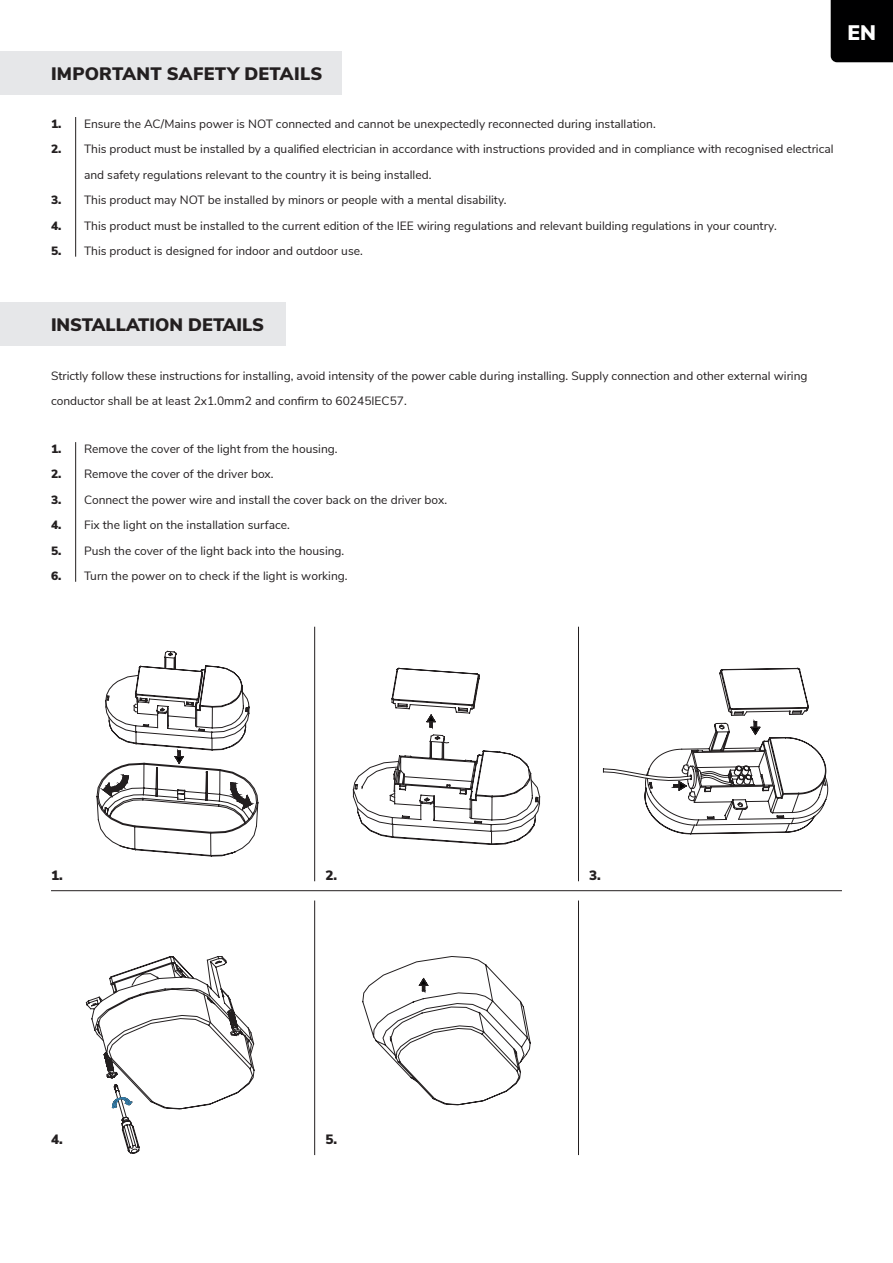
<style>
.page{position:relative;width:893px;height:1263px;background:#fff}
.page>*{position:absolute;margin:0;border:0;box-sizing:border-box;transform-origin:0 0}
.t1{font:900 21px "Nunito Sans";color:#fff}
.t2{font:900 18px "Nunito Sans";letter-spacing:.005em;color:#231f20}
.t3{font:900 13.5px "Nunito Sans";color:#231f20}
.t4{font:12px/25.5px "Nunito Sans";color:#231f20}
.s1{font-weight:900}
</style>
<div class="page">
<div style="left:0;top:51px;width:342px;height:43px;background:#e6e7e9"></div>
<hr style="left:75px;top:117px;width:1px;height:140px;background:#231f20">
<hr style="left:75px;top:442px;width:1px;height:140px;background:#231f20">
<div style="left:0;top:303px;width:286px;height:43px;background:#e6e7e9"></div>
<div style="left:831px;top:0;width:62px;height:62px;background:#000001"></div>
<hr style="left:51px;top:890px;width:791px;height:1px;background:#231f20">
<hr style="left:578px;top:627px;width:1px;height:254px;background:#231f20">
<hr style="left:578px;top:900px;width:1px;height:255px;background:#231f20">
<hr style="left:314px;top:627px;width:1px;height:254px;background:#231f20">
<hr style="left:314px;top:900px;width:1px;height:255px;background:#231f20">
<svg style="left:97px;top:651px;width:161px;height:206px"></svg>
<svg style="left:353px;top:668px;width:187px;height:177px"></svg>
<svg style="left:603px;top:668px;width:225px;height:166px"></svg>
<svg style="left:86px;top:956px;width:169px;height:198px"></svg>
<svg style="left:362px;top:956px;width:169px;height:149px"></svg>
<p class="t2" style="left:51px;top:60px;width:273px">IMPORTANT SAFETY DETAILS</p>
<p class="t4" style="left:51px;top:110px;width:606px"><span class="s1">1.</span> Ensure the AC/Mains power is NOT connected and cannot be unexpectedly reconnected during installation.</p>
<p class="t4" style="left:84px;top:136px;width:751px;text-indent:-33px"><span class="s1">2.</span> This product must be installed by a qualified electrician in accordance with instructions provided and in compliance with recognised electrical and safety regulations relevant to the country it is being installed.</p>
<p class="t4" style="left:51px;top:187px;width:457px"><span class="s1">3.</span> This product may NOT be installed by minors or people with a mental disability.</p>
<p class="t4" style="left:51px;top:212px;width:727px"><span class="s1">4.</span> This product must be installed to the current edition of the IEE wiring regulations and relevant building regulations in your country.</p>
<p class="t4" style="left:51px;top:238px;width:313px"><span class="s1">5.</span> This product is designed for indoor and outdoor use.</p>
<p class="t1" style="left:848px;top:17px;width:30px">EN</p>
<p class="t2" style="left:51px;top:311px;width:215px">INSTALLATION DETAILS</p>
<p class="t4" style="left:51px;top:362px;width:758px">Strictly follow these instructions for installing, avoid intensity of the power cable during installing. Supply connection and other external wiring conductor shall be at least 2x1.0mm2 and confirm to 60245IEC57.</p>
<p class="t4" style="left:51px;top:435px;width:288px"><span class="s1">1.</span> Remove the cover of the light from the housing.</p>
<p class="t4" style="left:51px;top:461px;width:224px"><span class="s1">2.</span> Remove the cover of the driver box.</p>
<p class="t4" style="left:51px;top:486px;width:398px"><span class="s1">3.</span> Connect the power wire and install the cover back on the driver box.</p>
<p class="t4" style="left:51px;top:512px;width:240px"><span class="s1">4.</span> Fix the light on the installation surface.</p>
<p class="t4" style="left:51px;top:537px;width:295px"><span class="s1">5.</span> Push the cover of the light back into the housing.</p>
<p class="t4" style="left:51px;top:563px;width:298px"><span class="s1">6.</span> Turn the power on to check if the light is working.</p>
<p class="t3" style="left:51px;top:866px;width:13px">1.</p>
<p class="t3" style="left:325px;top:866px;width:13px">2.</p>
<p class="t3" style="left:51px;top:1130px;width:13px">4.</p>
<p class="t3" style="left:325px;top:1130px;width:13px">5.</p>
<p class="t3" style="left:589px;top:866px;width:13px">3.</p>
</div>
